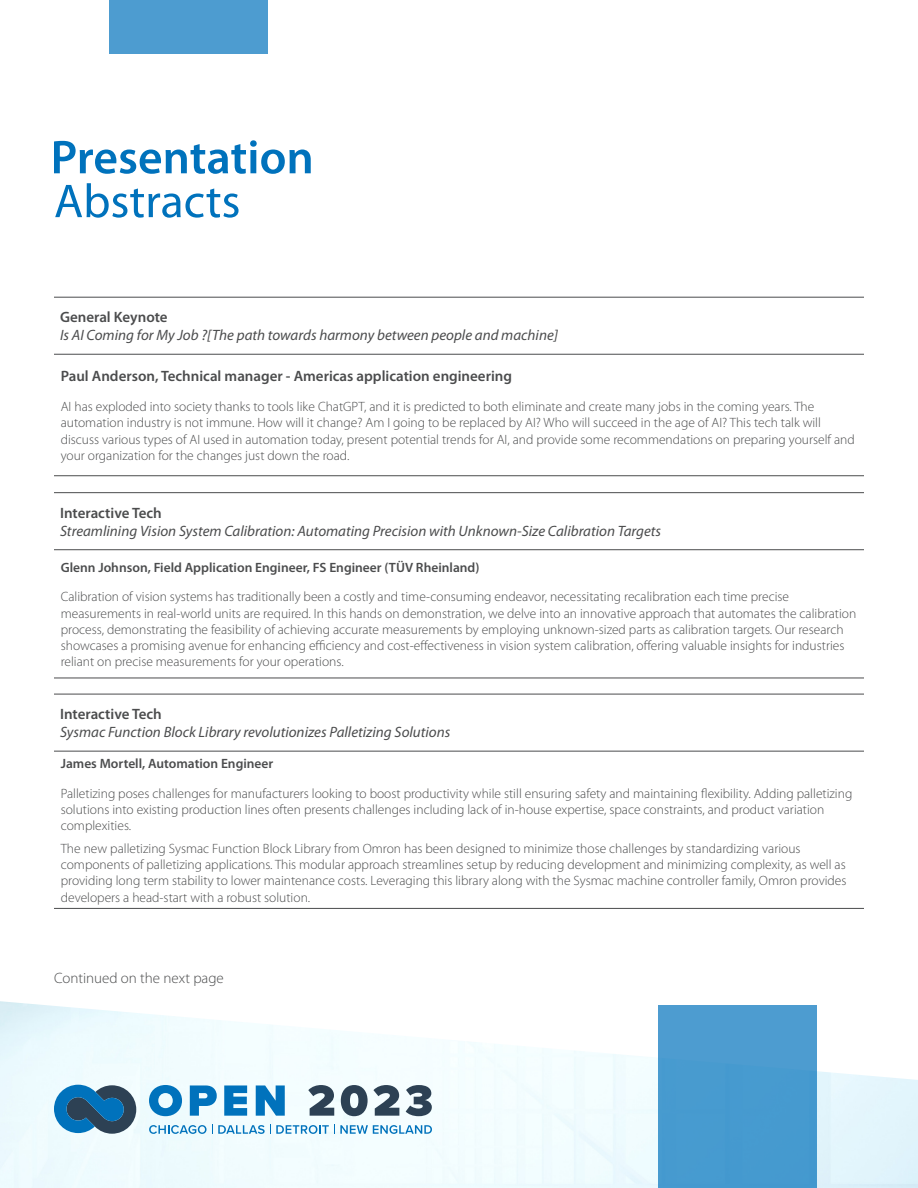
<style>
.page{position:relative;width:918px;height:1188px;background:#fff}
.page>*{position:absolute;margin:0;border:0;box-sizing:border-box;transform-origin:0 0}
.t1{font:italic 15px "Myriad Pro";color:#4b4c4d}
.t2{font:600 15px "Myriad Pro";color:#4b4c4d}
.t3{font:300 15px "Myriad Pro";color:#4b4c4d}
.t4{font:300 13.5px/16.2px "Myriad Pro";color:#4b4c4d}
.t5{font:600 13.5px "Myriad Pro";color:#4b4c4d}
</style>
<div class="page">
<img style="left:0;top:1001px;width:918px;height:187px">
<svg style="left:149px;top:1085px;width:33px;height:31px"></svg>
<svg style="left:190px;top:1085px;width:27px;height:31px"></svg>
<svg style="left:224px;top:1085px;width:23px;height:31px"></svg>
<svg style="left:256px;top:1085px;width:29px;height:31px"></svg>
<svg style="left:308px;top:1085px;width:26px;height:31px"></svg>
<svg style="left:341px;top:1085px;width:58px;height:31px"></svg>
<svg style="left:406px;top:1085px;width:26px;height:31px"></svg>
<svg style="left:149px;top:1125px;width:283px;height:9px"></svg>
<svg style="left:54px;top:1085px;width:82px;height:49px;background:#3d769d"></svg>
<div style="left:658px;top:1005px;width:158px;height:183px;background:#479bcf"></div>
<div style="left:109px;top:0;width:159px;height:54px;background:#4d9cd0"></div>
<svg style="left:54px;top:140px;width:257px;height:34px"></svg>
<svg style="left:55px;top:183px;width:184px;height:35px"></svg>
<hr style="left:54px;top:297px;width:810px;height:1px;background:#4b4c4d">
<hr style="left:54px;top:354px;width:810px;height:1px;background:#4b4c4d">
<hr style="left:54px;top:475px;width:810px;height:1px;background:#4b4c4d">
<hr style="left:54px;top:492px;width:810px;height:1px;background:#4b4c4d">
<hr style="left:54px;top:549px;width:810px;height:1px;background:#4b4c4d">
<hr style="left:54px;top:678px;width:810px;height:1px;background:#4b4c4d">
<hr style="left:54px;top:694px;width:810px;height:1px;background:#4b4c4d">
<hr style="left:54px;top:751px;width:810px;height:1px;background:#4b4c4d">
<hr style="left:54px;top:908px;width:810px;height:1px;background:#4b4c4d">
<p class="t2" style="left:60px;top:309px;width:109px">General Keynote</p>
<p class="t1" style="left:60px;top:327px;width:500px">Is AI Coming for My Job ?[The path towards harmony between people and machine]</p>
<p class="t2" style="left:61px;top:368px;width:453px">Paul Anderson, Technical manager - Americas application engineering</p>
<p class="t4" style="left:61px;top:399px;width:796px">AI has exploded into society thanks to tools like ChatGPT, and it is predicted to both eliminate and create many jobs in the coming years. The automation industry is not immune. How will it change? Am I going to be replaced by AI? Who will succeed in the age of AI? This tech talk will discuss various types of AI used in automation today, present potential trends for AI, and provide some recommendations on preparing yourself and your organization for the changes just down the road.</p>
<p class="t2" style="left:60px;top:504px;width:103px">Interactive Tech</p>
<p class="t1" style="left:60px;top:523px;width:603px">Streamlining Vision System Calibration: Automating Precision with Unknown-Size Calibration Targets</p>
<p class="t5" style="left:61px;top:560px;width:420px">Glenn Johnson, Field Application Engineer, FS Engineer (TÜV Rheinland)</p>
<p class="t4" style="left:61px;top:589px;width:797px">Calibration of vision systems has traditionally been a costly and time-consuming endeavor, necessitating recalibration each time precise measurements in real-world units are required. In this hands on demonstration, we delve into an innovative approach that automates the calibration process, demonstrating the feasibility of achieving accurate measurements by employing unknown-sized parts as calibration targets. Our research showcases a promising avenue for enhancing efficiency and cost-effectiveness in vision system calibration, offering valuable insights for industries reliant on precise measurements for your operations.</p>
<p class="t2" style="left:60px;top:706px;width:103px">Interactive Tech</p>
<p class="t1" style="left:60px;top:724px;width:392px">Sysmac Function Block Library revolutionizes Palletizing Solutions</p>
<p class="t5" style="left:61px;top:756px;width:214px">James Mortell, Automation Engineer</p>
<p class="t4" style="left:61px;top:785px;width:793px">Palletizing poses challenges for manufacturers looking to boost productivity while still ensuring safety and maintaining flexibility. Adding palletizing solutions into existing production lines often presents challenges including lack of in-house expertise, space constraints, and product variation complexities.</p>
<p class="t4" style="left:61px;top:841px;width:787px">The new palletizing Sysmac Function Block Library from Omron has been designed to minimize those challenges by standardizing various components of palletizing applications. This modular approach streamlines setup by reducing development and minimizing complexity, as well as providing long term stability to lower maintenance costs. Leveraging this library along with the Sysmac machine controller family, Omron provides developers a head-start with a robust solution.</p>
<p class="t3" style="left:54px;top:970px;width:171px">Continued on the next page</p>
</div>
